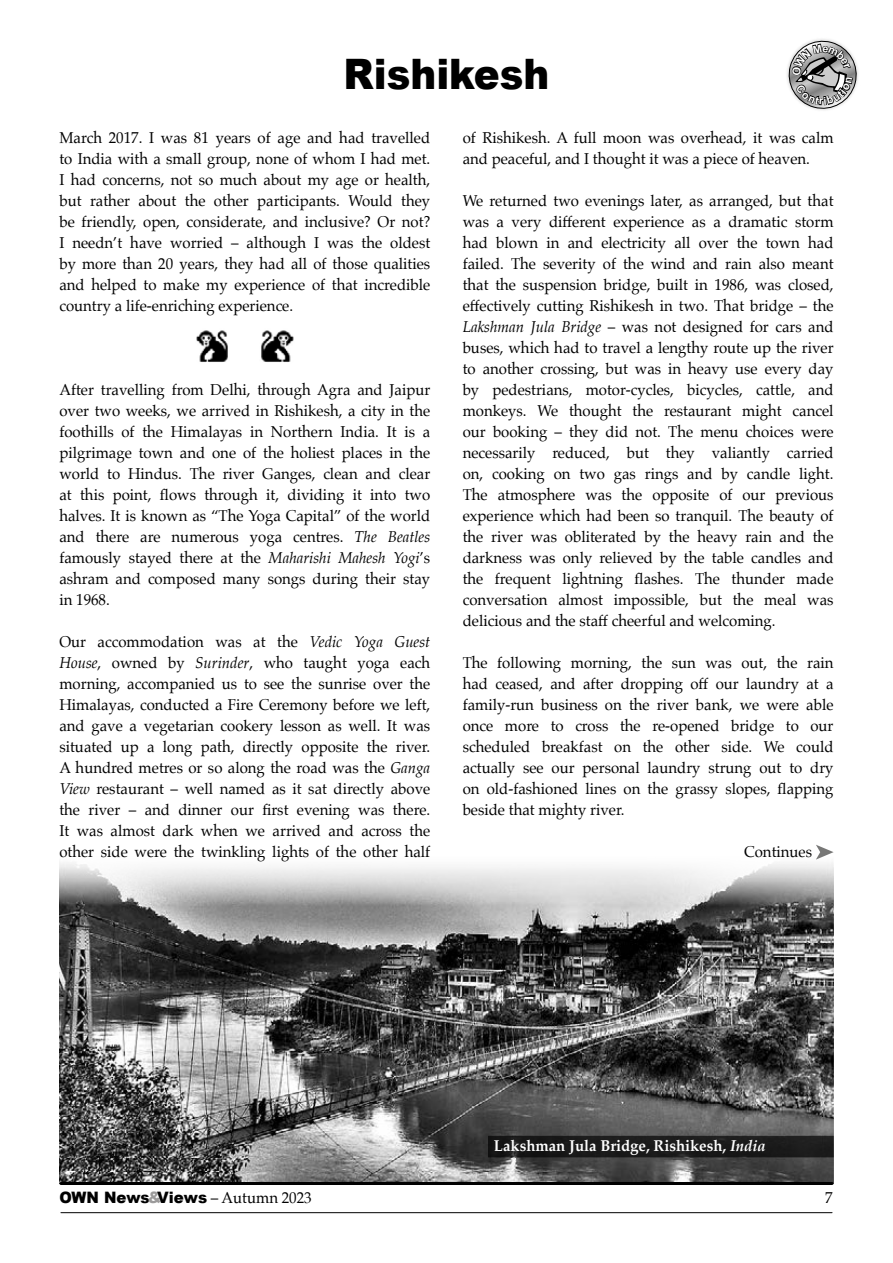
<style>
.page{position:relative;width:893px;height:1263px;background:#fff}
.page>*{position:absolute;margin:0;border:0;box-sizing:border-box;transform-origin:0 0}
.Heading{font:900 42px "Arial";color:#000;scale:.92 1}
.Body_Text{font:15.75px/21px "Palatino";color:#000;text-align:justify;scale:.95 1}
.Body_Text-2{font:700 15.75px "Palatino";color:#fff;scale:.95 1}
.Body_Text-3{font:900 15.75px "Arial";color:#000;scale:.95 1}
.s1{font-style:italic}
.s2{color:#9c9b9b}
.s3{font-family:"Palatino";font-weight:400}
</style>
<div class="page">
<img style="left:59px;top:859px;width:775px;height:324px">
<hr style="left:61px;top:1182px;width:771px;height:3px;background:#000">
<hr style="left:61px;top:1212px;width:771px;height:1px;background:#000">
<img style="left:196px;top:330px;width:32px;height:32px">
<img style="left:261px;top:330px;width:33px;height:32px">
<div style="left:489px;top:1136px;width:344px;height:21px;background:#1a1a1a"></div>
<svg style="left:816px;top:845px;width:18px;height:14px"></svg>
<svg style="left:787px;top:39px;width:71px;height:71px"></svg>
<p class="Heading" style="left:344px;top:44px;width:225px">Rishikesh</p>
<p class="Body_Text" style="left:59px;top:127px;width:392px">March 2017. I was 81 years of age and had travelled to India with a small group, none of whom I had met.<br>I had concerns, not so much about my age or health, but rather about the other participants. Would they be friendly, open, considerate, and inclusive? Or not?<br>I needn’t have worried – although I was the oldest by more than 20 years, they had all of those qualities and helped to make my experience of that incredible country a life-enriching experience.</p>
<p class="Body_Text" style="left:59px;top:379px;width:392px">After travelling from Delhi, through Agra and Jaipur over two weeks, we arrived in Rishikesh, a city in the foothills of the Himalayas in Northern India. It is a pilgrimage town and one of the holiest places in the world to Hindus. The river Ganges, clean and clear at this point, flows through it, dividing it into two halves. It is known as “The Yoga Capital” of the world and there are numerous yoga centres. <span class="s1">The Beatles </span>famously stayed there at the <span class="s1">Maharishi Mahesh Yogi</span>’s ashram and composed many songs during their stay in 1968.</p>
<p class="Body_Text" style="left:59px;top:631px;width:392px">Our accommodation was at the <span class="s1">Vedic Yoga Guest House</span>, owned by <span class="s1">Surinder</span>, who taught yoga each morning, accompanied us to see the sunrise over the Himalayas, conducted a Fire Ceremony before we left, and gave a vegetarian cookery lesson as well. It was situated up a long path, directly opposite the river.<br>A hundred metres or so along the road was the <span class="s1">Ganga View</span> restaurant – well named as it sat directly above the river – and dinner our first evening was there.<br>It was almost dark when we arrived and across the other side were the twinkling lights of the other half</p>
<p class="Body_Text" style="left:463px;top:127px;width:392px">of Rishikesh. A full moon was overhead, it was calm and peaceful, and I thought it was a piece of heaven.</p>
<p class="Body_Text" style="left:463px;top:190px;width:392px">We returned two evenings later, as arranged, but that was a very different experience as a dramatic storm had blown in and electricity all over the town had failed. The severity of the wind and rain also meant that the suspension bridge, built in 1986, was closed, effectively cutting Rishikesh in two. That bridge – the <span class="s1">Lakshman Jula Bridge</span> – was not designed for cars and buses, which had to travel a lengthy route up the river to another crossing, but was in heavy use every day by pedestrians, motor-cycles, bicycles, cattle, and monkeys. We thought the restaurant might cancel our booking – they did not. The menu choices were necessarily reduced, but they valiantly carried on, cooking on two gas rings and by candle light.<br>The atmosphere was the opposite of our previous experience which had been so tranquil. The beauty of the river was obliterated by the heavy rain and the darkness was only relieved by the table candles and the frequent lightning flashes. The thunder made conversation almost impossible, but the meal was delicious and the staff cheerful and welcoming.</p>
<p class="Body_Text" style="left:463px;top:652px;width:392px">The following morning, the sun was out, the rain had ceased, and after dropping off our laundry at a family-run business on the river bank, we were able once more to cross the re-opened bridge to our scheduled breakfast on the other side. We could actually see our personal laundry strung out to dry on old-fashioned lines on the grassy slopes, flapping beside that mighty river.</p>
<p class="Body_Text" style="left:744px;top:841px;width:73px">Continues</p>
<p class="Body_Text-2" style="left:494px;top:1133px;width:288px">Lakshman Jula Bridge, Rishikesh, <span class="s1">India</span></p>
<p class="Body_Text-3" style="left:59px;top:1186px;width:267px">OWN News<span class="s2">&amp;</span>Views <span class="s3">– Autumn 2023</span></p>
<p class="Body_Text" style="left:825px;top:1187px;width:9px">7</p>
</div>
